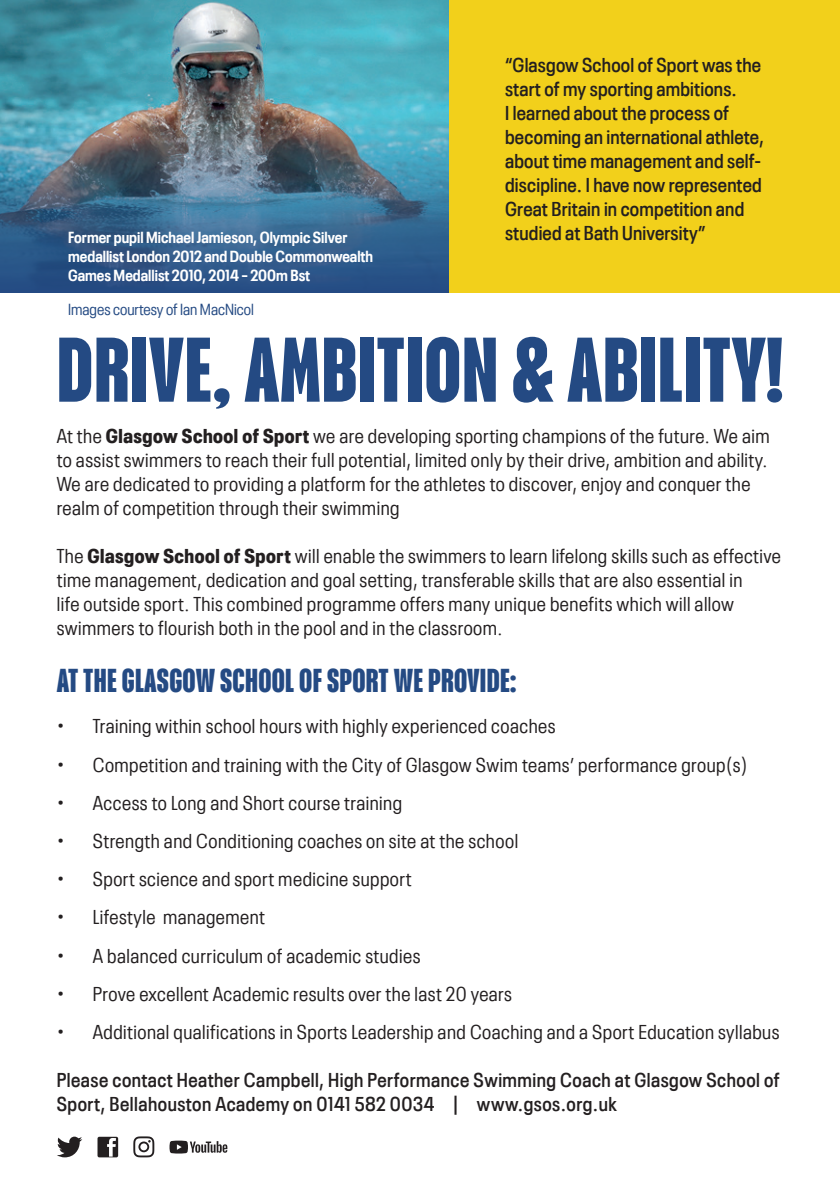
<style>
.page{position:relative;width:840px;height:1191px;background:#fff}
.page>*{position:absolute;margin:0;border:0;box-sizing:border-box;transform-origin:0 0}
.t1{font:700 78px "Placard Next";letter-spacing:.01em;color:#244a83}
.t2{font:700 28px "Placard Next";letter-spacing:.01em;color:#244a83}
.t3{font:condensed 20px/24px "Neue Plak";letter-spacing:.025em;color:#231f20}
.t4{font:600 condensed 20px/24px "Neue Plak";letter-spacing:.01em;color:#231f20}
.t5{font:700 condensed 16px/19.2px "Neue Plak";color:#fff}
.t6{font:condensed 16px "Neue Plak";color:#244a83}
.s1{font-weight:900}
</style>
<div class="page">
<div style="left:0;top:0;width:839px;height:293px;background:#f2d01b"></div>
<img style="left:0;top:0;width:448px;height:290px">
<svg style="left:57px;top:1136px;width:170px;height:21px"></svg>
<p class="t4" style="left:505px;top:51px;width:260px">“Glasgow School of Sport was the start of my sporting ambitions.<br>I learned about the process of becoming an international athlete, about time management and self&shy;discipline. I have now represented<br>Great Britain in competition and</p>
<p class="t5" style="left:68px;top:226px;width:281px">Former pupil Michael Jamieson, Olympic Silver</p>
<p class="t4" style="left:505px;top:219px;width:202px">studied at Bath University”</p>
<p class="t5" style="left:68px;top:245px;width:306px">medallist London 2012 and Double Commonwealth<br>Games Medallist 2010, 2014 – 200m Bst</p>
<p class="t6" style="left:68px;top:297px;width:187px">Images courtesy of Ian MacNicol</p>
<h1 class="t1" style="left:57px;top:320px;width:727px">DRIVE, AMBITION &amp; ABILITY!</h1>
<p class="t3" style="left:57px;top:422px;width:714px">At the <span class="s1">Glasgow School of Sport</span> we are developing sporting champions of the future. We aim to assist swimmers to reach their full potential, limited only by their drive, ambition and ability.<br>We are dedicated to providing a platform for the athletes to discover, enjoy and conquer the realm of competition through their swimming</p>
<p class="t3" style="left:57px;top:542px;width:725px">The <span class="s1">Glasgow School of Sport</span> will enable the swimmers to learn lifelong skills such as effective time management, dedication and goal setting, transferable skills that are also essential in<br>life outside sport. This combined programme offers many unique benefits which will allow swimmers to flourish both in the pool and in the classroom.</p>
<h2 class="t2" style="left:57px;top:663px;width:461px">AT THE GLASGOW SCHOOL OF SPORT WE PROVIDE:</h2>
<p class="t3" style="left:57px;top:712px;width:500px">• Training within school hours with highly experienced coaches</p>
<p class="t3" style="left:57px;top:751px;width:691px">• Competition and training with the City of Glasgow Swim teams’ performance group(s)</p>
<p class="t3" style="left:57px;top:789px;width:347px">• Access to Long and Short course training</p>
<p class="t3" style="left:57px;top:827px;width:462px">• Strength and Conditioning coaches on site at the school</p>
<p class="t3" style="left:57px;top:865px;width:356px">• Sport science and sport medicine support</p>
<p class="t3" style="left:57px;top:903px;width:209px">• Lifestyle management</p>
<p class="t3" style="left:57px;top:941px;width:365px">• A balanced curriculum of academic studies</p>
<p class="t3" style="left:57px;top:980px;width:456px">• Prove excellent Academic results over the last 20 years</p>
<p class="t3" style="left:57px;top:1018px;width:724px">• Additional qualifications in Sports Leadership and Coaching and a Sport Education syllabus</p>
<p class="t4" style="left:57px;top:1066px;width:724px">Please contact Heather Campbell, High Performance Swimming Coach at Glasgow School of<br>Sport, Bellahouston Academy on 0141 582 0034 | www.gsos.org.uk</p>
</div>
